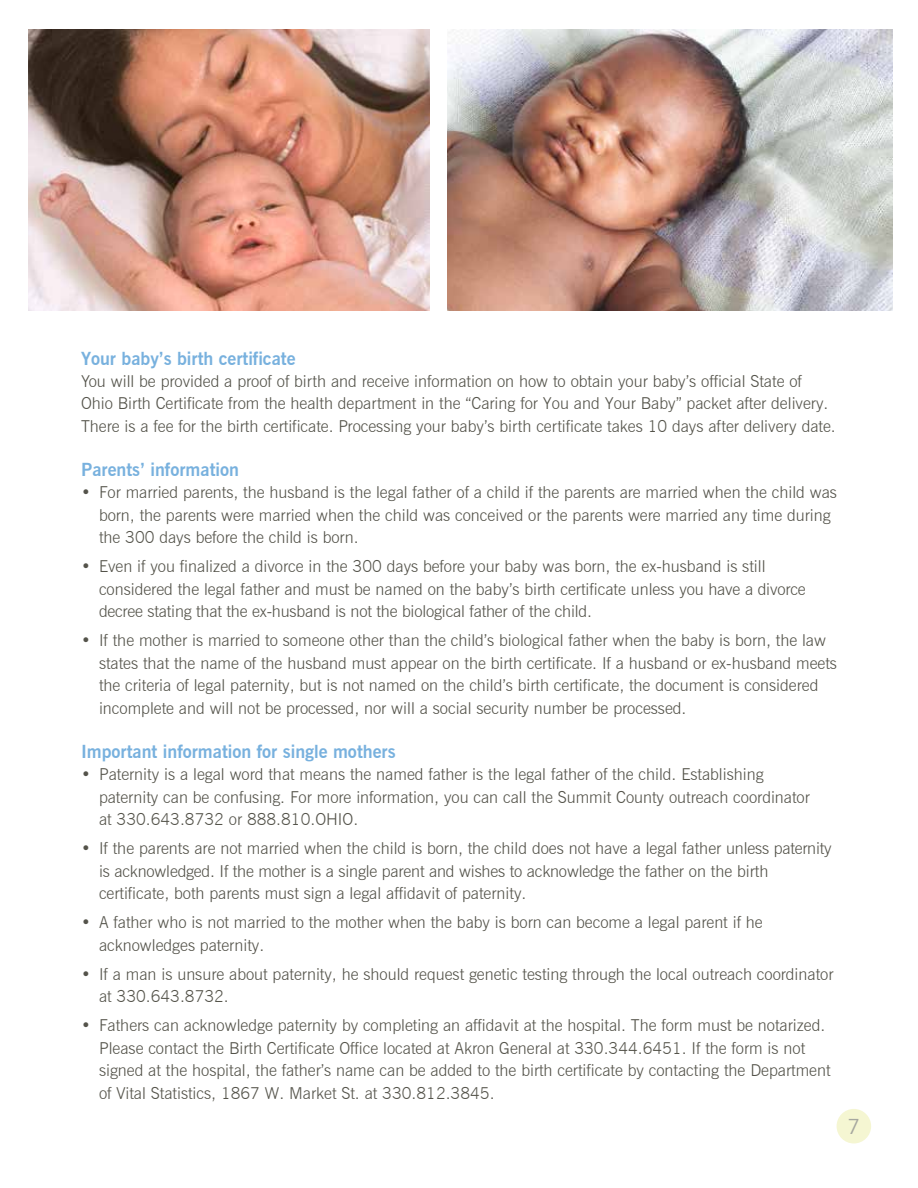
<style>
.page{position:relative;width:918px;height:1188px;background:#fff}
.page>*{position:absolute;margin:0;border:0;box-sizing:border-box;transform-origin:0 0}
.t1{font:21px "News Gothic BT";color:#a6a79f}
.t2{font:700 18px "News Gothic BT";color:#78b1de}
.t3{font:300 16.5px/22.4px "News Gothic BT";color:#54534a}
</style>
<div class="page">
<div style="left:837px;top:1109px;width:34px;height:34px;background:#f5f6d2;border-radius:50%"></div>
<img style="left:28px;top:29px;width:402px;height:281px">
<img style="left:447px;top:29px;width:445px;height:281px">
<p class="t2" style="left:81px;top:347px;width:216px">Your baby’s birth certificate</p>
<p class="t3" style="left:81px;top:370px;width:756px">You will be provided a proof of birth and receive information on how to obtain your baby’s official State of<br>Ohio Birth Certificate from the health department in the “Caring for You and Your Baby” packet after delivery.<br>There is a fee for the birth certificate. Processing your baby’s birth certificate takes 10 days after delivery date.</p>
<p class="t2" style="left:81px;top:459px;width:160px">Parents’ information</p>
<p class="t3" style="left:99px;top:481px;width:740px;text-indent:-18px">• For married parents, the husband is the legal father of a child if the parents are married when the child was born, the parents were married when the child was conceived or the parents were married any time during the 300 days before the child is born.</p>
<p class="t3" style="left:99px;top:555px;width:708px;text-indent:-18px">• Even if you finalized a divorce in the 300 days before your baby was born, the ex-husband is still considered the legal father and must be named on the baby’s birth certificate unless you have a divorce decree stating that the ex-husband is not the biological father of the child.</p>
<p class="t3" style="left:99px;top:629px;width:739px;text-indent:-18px">• If the mother is married to someone other than the child’s biological father when the baby is born, the law states that the name of the husband must appear on the birth certificate. If a husband or ex-husband meets the criteria of legal paternity, but is not named on the child’s birth certificate, the document is considered incomplete and will not be processed, nor will a social security number be processed.</p>
<p class="t2" style="left:81px;top:741px;width:316px">Important information for single mothers</p>
<p class="t3" style="left:99px;top:763px;width:712px;text-indent:-18px">• Paternity is a legal word that means the named father is the legal father of the child. Establishing paternity can be confusing. For more information, you can call the Summit County outreach coordinator at 330.643.8732 or 888.810.OHIO.</p>
<p class="t3" style="left:99px;top:837px;width:734px;text-indent:-18px">• If the parents are not married when the child is born, the child does not have a legal father unless paternity is acknowledged. If the mother is a single parent and wishes to acknowledge the father on the birth certificate, both parents must sign a legal affidavit of paternity.</p>
<p class="t3" style="left:99px;top:911px;width:665px;text-indent:-18px">• A father who is not married to the mother when the baby is born can become a legal parent if he acknowledges paternity.</p>
<p class="t3" style="left:99px;top:963px;width:736px;text-indent:-18px">• If a man is unsure about paternity, he should request genetic testing through the local outreach coordinator at 330.643.8732.</p>
<p class="t3" style="left:99px;top:1014px;width:733px;text-indent:-18px">• Fathers can acknowledge paternity by completing an affidavit at the hospital. The form must be notarized.<br>Please contact the Birth Certificate Office located at Akron General at 330.344.6451. If the form is not signed at the hospital, the father’s name can be added to the birth certificate by contacting the Department of Vital Statistics, 1867 W. Market St. at 330.812.3845.</p>
<p class="t1" style="left:848px;top:1114px;width:14px">7</p>
</div>
